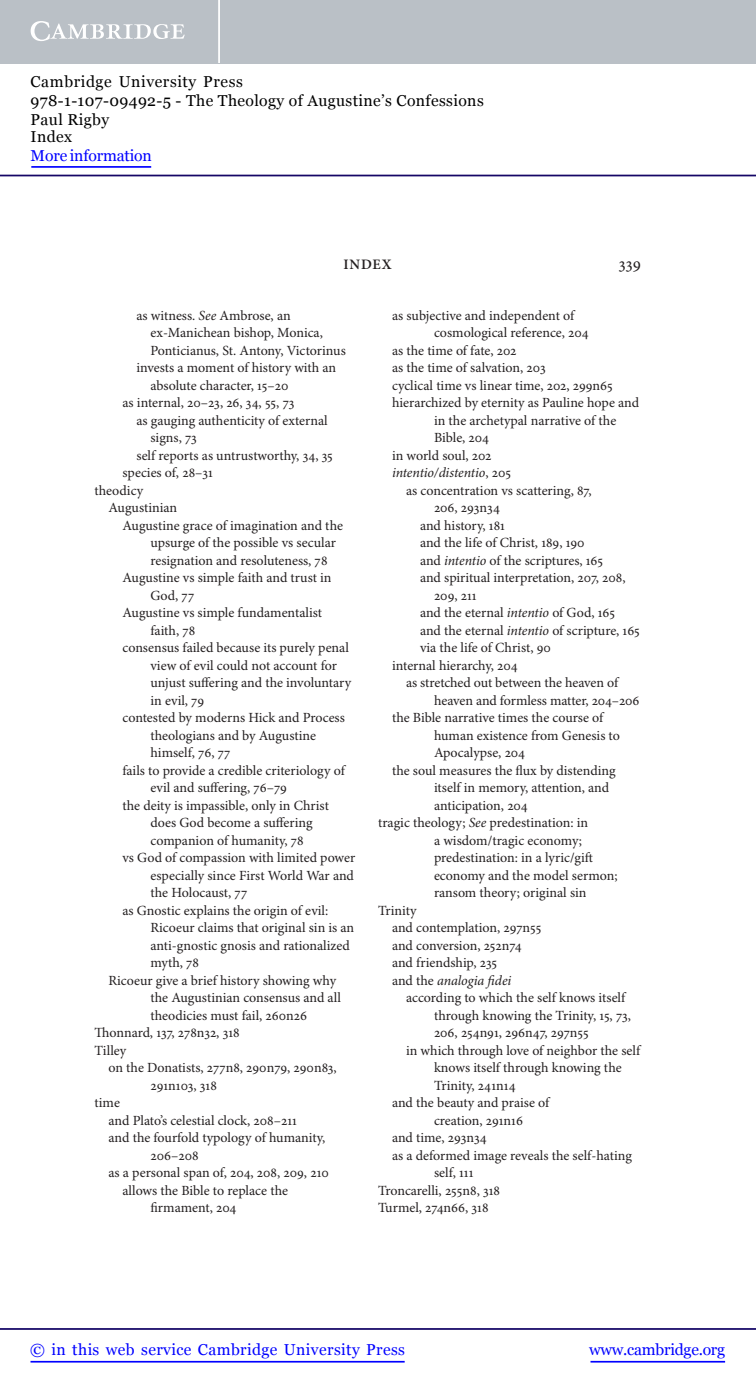
<style>
.page{position:relative;width:756px;height:1388px;background:#fff}
.page>*{position:absolute;margin:0;border:0;box-sizing:border-box;transform-origin:0 0}
.t1{font:17.15px "Minion Pro";color:#231f20}
.t2{font:15.75px/18.9px "Georgia";letter-spacing:.025em;color:#000}
.t3{font:15.75px "Georgia";letter-spacing:.025em;color:#00f}
.t4{font:15.75px "Georgia";letter-spacing:-.015em;color:#00f}
.t5{font:15.75px "Georgia";letter-spacing:-.01em;color:#00f}
.t6{font:600 14.35px "Minion Pro";letter-spacing:.06em;color:#231f20}
.t7{font:14px "Minion Pro";color:#231f20}
.t8{font:italic 14px "Minion Pro";letter-spacing:-.01em;color:#231f20}
.s1{font-style:italic}
.s2{font-style:normal}
</style>
<div class="page">
<hr style="left:591px;top:1361px;width:134px;height:1px;background:#00f">
<hr style="left:0;top:1328px;width:756px;height:2px;background:#150666">
<hr style="left:31px;top:1361px;width:374px;height:1px;background:#00f">
<div style="left:0;top:0;width:756px;height:63px;background:#bac0c6"></div>
<svg style="left:31px;top:21px;width:154px;height:20px"></svg>
<hr style="left:218px;top:0;width:2px;height:63px;background:#fff">
<hr style="left:0;top:175px;width:756px;height:1px;background:#150666">
<hr style="left:31px;top:166px;width:120px;height:2px;background:#00f">
<p class="t2" style="left:31px;top:73px;width:455px">Cambridge University Press<br>978-1-107-09492-5 - The Theology of Augustine’s Confessions<br>Paul Rigby</p>
<p class="t2" style="left:31px;top:128px;width:43px">Index</p>
<p class="t5" style="left:31px;top:146px;width:123px">More information</p>
<p class="t6" style="left:343px;top:259px;width:50px">INDEX</p>
<p class="t1" style="left:619px;top:257px;width:24px">339</p>
<p class="t7" style="left:137px;top:310px;width:156px">as witness. <span class="s1">See</span> Ambrose, an</p>
<p class="t7" style="left:151px;top:327px;width:174px">ex-Manichean bishop, Monica,</p>
<p class="t7" style="left:151px;top:345px;width:197px">Ponticianus, St. Antony, Victorinus</p>
<p class="t7" style="left:137px;top:362px;width:201px">invests a moment of history with an</p>
<p class="t7" style="left:151px;top:380px;width:139px">absolute character, 15 – 20</p>
<p class="t7" style="left:123px;top:397px;width:174px">as internal, 20 – 23 , 26 , 34 , 55 , 73</p>
<p class="t7" style="left:137px;top:415px;width:193px">as gauging authenticity of external</p>
<p class="t7" style="left:151px;top:432px;width:48px">signs, 73</p>
<p class="t7" style="left:137px;top:450px;width:198px">self reports as untrustworthy, 34 , 35</p>
<p class="t7" style="left:123px;top:467px;width:92px">species of, 28 – 31</p>
<p class="t7" style="left:94px;top:485px;width:51px">theodicy</p>
<p class="t7" style="left:108px;top:502px;width:70px">Augustinian</p>
<p class="t7" style="left:122px;top:520px;width:222px">Augustine grace of imagination and the</p>
<p class="t7" style="left:150px;top:537px;width:187px">upsurge of the possible vs secular</p>
<p class="t7" style="left:150px;top:555px;width:179px">resignation and resoluteness, 78</p>
<p class="t7" style="left:122px;top:572px;width:211px">Augustine vs simple faith and trust in</p>
<p class="t7" style="left:150px;top:590px;width:45px">God, 77</p>
<p class="t7" style="left:122px;top:607px;width:201px">Augustine vs simple fundamentalist</p>
<p class="t7" style="left:150px;top:625px;width:46px">faith, 78</p>
<p class="t7" style="left:122px;top:642px;width:228px">consensus failed because its purely penal</p>
<p class="t7" style="left:150px;top:660px;width:188px">view of evil could not account for</p>
<p class="t7" style="left:150px;top:677px;width:203px">unjust suffering and the involuntary</p>
<p class="t7" style="left:150px;top:695px;width:55px">in evil, 79</p>
<p class="t7" style="left:122px;top:712px;width:224px">contested by moderns Hick and Process</p>
<p class="t7" style="left:150px;top:730px;width:167px">theologians and by Augustine</p>
<p class="t7" style="left:150px;top:747px;width:81px">himself, 76 , 77</p>
<p class="t7" style="left:122px;top:765px;width:225px">fails to provide a credible criteriology of</p>
<p class="t7" style="left:150px;top:782px;width:138px">evil and suffering, 76 – 79</p>
<p class="t7" style="left:122px;top:800px;width:208px">the deity is impassible, only in Christ</p>
<p class="t7" style="left:150px;top:817px;width:164px">does God become a suffering</p>
<p class="t7" style="left:150px;top:835px;width:155px">companion of humanity, 78</p>
<p class="t7" style="left:122px;top:852px;width:234px">vs God of compassion with limited power</p>
<p class="t7" style="left:150px;top:870px;width:205px">especially since First World War and</p>
<p class="t7" style="left:150px;top:887px;width:98px">the Holocaust, 77</p>
<p class="t7" style="left:122px;top:905px;width:207px">as Gnostic explains the origin of evil:</p>
<p class="t7" style="left:150px;top:922px;width:205px">Ricoeur claims that original sin is an</p>
<p class="t7" style="left:150px;top:940px;width:201px">anti-gnostic gnosis and rationalized</p>
<p class="t7" style="left:150px;top:957px;width:50px">myth, 78</p>
<p class="t7" style="left:108px;top:975px;width:229px">Ricoeur give a brief history showing why</p>
<p class="t7" style="left:150px;top:992px;width:192px">the Augustinian consensus and all</p>
<p class="t7" style="left:150px;top:1010px;width:158px">theodicies must fail, 260n26</p>
<p class="t7" style="left:94px;top:1027px;width:147px">Thonnard, 137 , 278n32 , 318</p>
<p class="t7" style="left:94px;top:1045px;width:34px">Tilley</p>
<p class="t7" style="left:108px;top:1062px;width:230px">on the Donatists, 277n8 , 290n79 , 290n83 ,</p>
<p class="t7" style="left:150px;top:1080px;width:68px">291n103 , 318</p>
<p class="t7" style="left:94px;top:1097px;width:27px">time</p>
<p class="t7" style="left:108px;top:1115px;width:190px">and Plato’s celestial clock, 208 – 211</p>
<p class="t7" style="left:108px;top:1132px;width:218px">and the fourfold typology of humanity,</p>
<p class="t7" style="left:150px;top:1150px;width:50px">206 – 208</p>
<p class="t7" style="left:108px;top:1167px;width:222px">as a personal span of, 204 , 208 , 209 , 210</p>
<p class="t7" style="left:122px;top:1185px;width:167px">allows the Bible to replace the</p>
<p class="t7" style="left:150px;top:1202px;width:87px">firmament, 204</p>
<p class="t7" style="left:392px;top:310px;width:185px">as subjective and independent of</p>
<p class="t7" style="left:434px;top:327px;width:156px">cosmological reference, 204</p>
<p class="t7" style="left:392px;top:345px;width:126px">as the time of fate, 202</p>
<p class="t7" style="left:392px;top:362px;width:155px">as the time of salvation, 203</p>
<p class="t7" style="left:392px;top:380px;width:222px">cyclical time vs linear time, 202 , 299n65</p>
<p class="t7" style="left:392px;top:397px;width:249px">hierarchized by eternity as Pauline hope and</p>
<p class="t7" style="left:434px;top:415px;width:184px">in the archetypal narrative of the</p>
<p class="t7" style="left:434px;top:432px;width:56px">Bible, 204</p>
<p class="t7" style="left:392px;top:450px;width:101px">in world soul, 202</p>
<p class="t8" style="left:392px;top:467px;width:121px">intentio/distentio <span class="s2">, 205</span></p>
<p class="t7" style="left:406px;top:485px;width:187px">as concentration vs scattering, 87 ,</p>
<p class="t7" style="left:434px;top:502px;width:67px">206 , 293n34</p>
<p class="t7" style="left:420px;top:520px;width:86px">and history, 181</p>
<p class="t7" style="left:420px;top:537px;width:166px">and the life of Christ, 189 , 190</p>
<p class="t7" style="left:420px;top:555px;width:185px">and <span class="s1">intentio</span> of the scriptures, 165</p>
<p class="t7" style="left:420px;top:572px;width:207px">and spiritual interpretation, 207 , 208 ,</p>
<p class="t7" style="left:434px;top:590px;width:44px">209 , 211</p>
<p class="t7" style="left:420px;top:607px;width:197px">and the eternal <span class="s1">intentio</span> of God, 165</p>
<p class="t7" style="left:420px;top:625px;width:221px">and the eternal <span class="s1">intentio</span> of scripture, 165</p>
<p class="t7" style="left:420px;top:642px;width:133px">via the life of Christ, 90</p>
<p class="t7" style="left:392px;top:660px;width:127px">internal hierarchy, 204</p>
<p class="t7" style="left:406px;top:677px;width:215px">as stretched out between the heaven of</p>
<p class="t7" style="left:434px;top:695px;width:207px">heaven and formless matter, 204 – 206</p>
<p class="t7" style="left:392px;top:712px;width:214px">the Bible narrative times the course of</p>
<p class="t7" style="left:434px;top:730px;width:187px">human existence from Genesis to</p>
<p class="t7" style="left:434px;top:747px;width:92px">Apocalypse, 204</p>
<p class="t7" style="left:392px;top:765px;width:225px">the soul measures the flux by distending</p>
<p class="t7" style="left:434px;top:782px;width:177px">itself in memory, attention, and</p>
<p class="t7" style="left:434px;top:800px;width:95px">anticipation, 204</p>
<p class="t7" style="left:378px;top:817px;width:212px">tragic theology; <span class="s1">See</span> predestination: in</p>
<p class="t7" style="left:434px;top:835px;width:150px">a wisdom/tragic economy ;</p>
<p class="t7" style="left:434px;top:852px;width:161px">predestination: in a lyric/gift</p>
<p class="t7" style="left:434px;top:870px;width:185px">economy and the model sermon ;</p>
<p class="t7" style="left:434px;top:887px;width:154px">ransom theory ; original sin</p>
<p class="t7" style="left:378px;top:905px;width:40px">Trinity</p>
<p class="t7" style="left:392px;top:922px;width:151px">and contemplation, 297n55</p>
<p class="t7" style="left:392px;top:940px;width:131px">and conversion, 252n74</p>
<p class="t7" style="left:392px;top:957px;width:107px">and friendship, 235</p>
<p class="t8" style="left:392px;top:975px;width:121px"><span class="s2">and the</span> analogia fidei</p>
<p class="t7" style="left:406px;top:992px;width:222px">according to which the self knows itself</p>
<p class="t7" style="left:434px;top:1010px;width:199px">through knowing the Trinity, 15 , 73 ,</p>
<p class="t7" style="left:434px;top:1027px;width:156px">206 , 254n91 , 296n47 , 297n55</p>
<p class="t7" style="left:406px;top:1045px;width:237px">in which through love of neighbor the self</p>
<p class="t7" style="left:434px;top:1062px;width:189px">knows itself through knowing the</p>
<p class="t7" style="left:434px;top:1080px;width:83px">Trinity, 241n14</p>
<p class="t7" style="left:392px;top:1097px;width:160px">and the beauty and praise of</p>
<p class="t7" style="left:434px;top:1115px;width:91px">creation, 291n16</p>
<p class="t7" style="left:392px;top:1132px;width:96px">and time, 293n34</p>
<p class="t7" style="left:392px;top:1150px;width:241px">as a deformed image reveals the self-hating</p>
<p class="t7" style="left:434px;top:1167px;width:41px">self, 111</p>
<p class="t7" style="left:378px;top:1185px;width:124px">Troncarelli, 255n8 , 318</p>
<p class="t7" style="left:378px;top:1202px;width:112px">Turmel, 274n66 , 318</p>
<p class="t3" style="left:30px;top:1339px;width:376px">© in this web service Cambridge University Press</p>
<p class="t4" style="left:589px;top:1339px;width:137px">www.cambridge.org</p>
</div>
